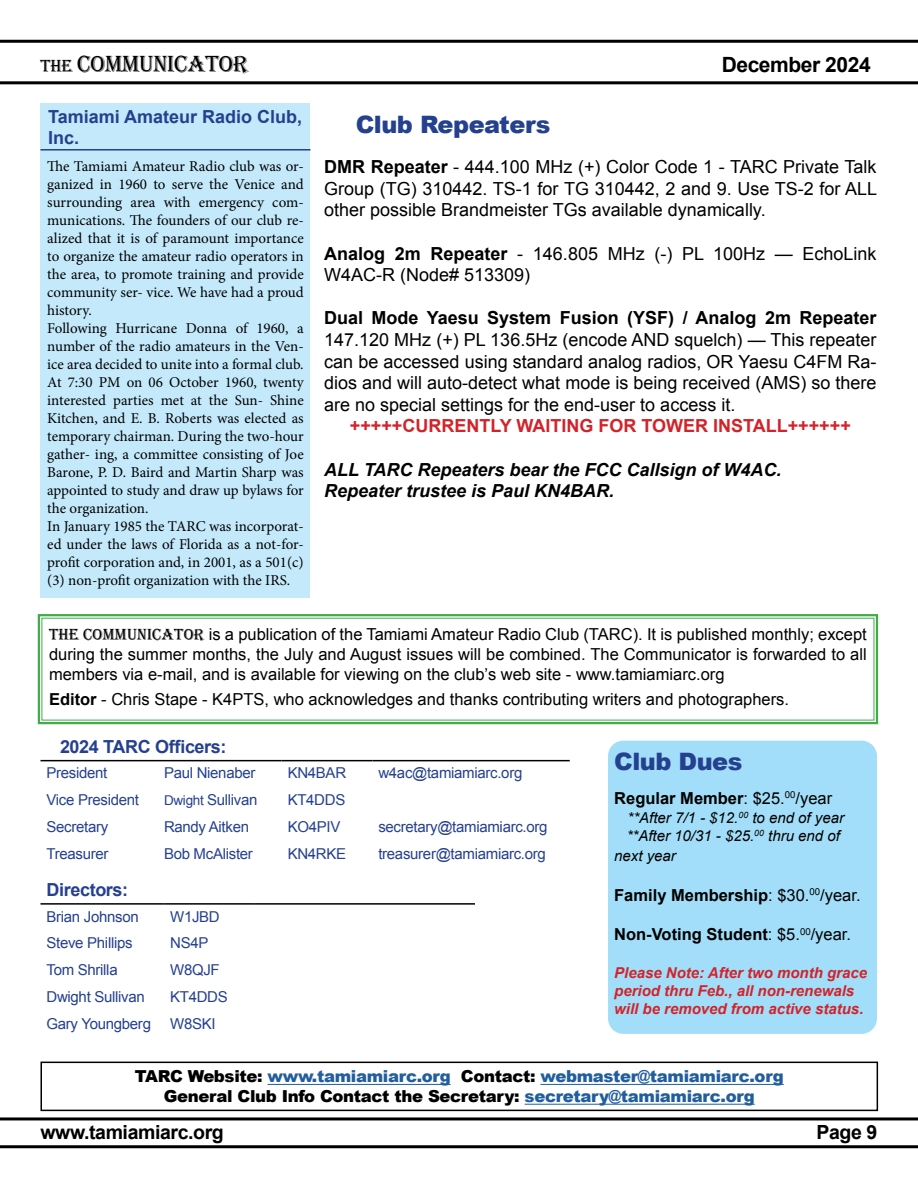
<style>
.page{position:relative;width:918px;height:1188px;background:#fff}
.page>*{position:absolute;margin:0;border:0;box-sizing:border-box;transform-origin:0 0}
.t1{font:900 24px "Arial";letter-spacing:-.02em;color:#25408f}
.t2{font:24px "Algerian";letter-spacing:-.02em;color:#000}
.t3{font:700 21px "Arial";letter-spacing:-.02em;color:#000}
.t4{font:700 19.5px "Arial";letter-spacing:-.02em;color:#000}
.t5{font:18px/21.6px "Arial";color:#000;text-align:justify}
.t6{font:italic 700 18px/21.6px "Arial";color:#000}
.t7{font:700 18px/21.6px "Arial";letter-spacing:-.01em;color:#25408f}
.t8{font:700 18px "Arial";color:#000}
.t9{font:700 18px "Arial";color:#d2232a}
.t10{font:16.5px/19.8px "Arial";color:#000;text-align:justify}
.t11{font:900 16.5px/19.8px "Arial";letter-spacing:-.02em;color:#215e9e;text-align:center}
.t12{font:700 16.5px "Arial";color:#000}
.t13{font:15px/18px "Minion Pro";color:#000}
.t14{font:15px "Arial";letter-spacing:-.02em;color:#25408f}
.t15{font:italic 700 15px/18px "Arial";color:#d2232a}
.t16{font:italic 15px/18px "Arial";color:#000}
.s1{font-size:18px}
.s2{font-weight:700}
.s3{font-family:"Algerian"}
.s4{font-size:13.5px}
.s5{font-weight:400}
.s6{color:#000}
</style>
<div class="page">
<div style="left:40px;top:103px;width:270px;height:495px;background:#c4e9fb"></div>
<hr style="left:0;top:81px;width:918px;height:3px;background:#000">
<hr style="left:0;top:40px;width:918px;height:3px;background:#000">
<hr style="left:0;top:1145px;width:918px;height:3px;background:#000">
<hr style="left:0;top:1117px;width:918px;height:3px;background:#000">
<hr style="left:40px;top:149px;width:270px;height:2px;background:#25408f">
<svg style="left:37px;top:614px;width:842px;height:111px"></svg>
<div style="left:42px;top:618px;width:832px;height:102px;border:1px solid #41ad49"></div>
<hr style="left:40px;top:760px;width:118px;height:1px;background:#000">
<hr style="left:158px;top:760px;width:124px;height:1px;background:#000">
<hr style="left:282px;top:760px;width:90px;height:1px;background:#000">
<hr style="left:372px;top:760px;width:198px;height:1px;background:#000">
<hr style="left:40px;top:903px;width:124px;height:2px;background:#000">
<hr style="left:164px;top:903px;width:91px;height:2px;background:#000">
<hr style="left:255px;top:903px;width:220px;height:2px;background:#000">
<div style="left:608px;top:741px;width:269px;height:293px;background:#a2def9;border-radius:15px"></div>
<hr style="left:268px;top:1084px;width:183px;height:1px;background:#215e9e">
<hr style="left:540px;top:1084px;width:244px;height:1px;background:#215e9e">
<hr style="left:525px;top:1104px;width:230px;height:1px;background:#215e9e">
<div style="left:40px;top:1062px;width:838px;height:49px;border:2px solid #000"></div>
<h1 class="t2" style="left:40px;top:51px;width:209px"><span class="s1">THE</span> COMMUNICATOR</h1>
<p class="t7" style="left:48px;top:106px;width:256px">Tamiami Amateur Radio Club,<br>Inc.</p>
<p class="t13" style="left:47px;top:158px;width:258px">The Tamiami Amateur Radio club was or&shy;ganized in 1960 to serve the Venice and surrounding area with emergency com&shy;munications. The founders of our club re&shy;alized that it is of paramount importance to organize the amateur radio operators in the area, to promote training and provide community ser- vice. We have had a proud history.<br>Following Hurricane Donna of 1960, a number of the radio amateurs in the Ven&shy;ice area decided to unite into a formal club.<br>At 7:30 PM on 06 October 1960, twenty interested parties met at the Sun- Shine Kitchen, and E. B. Roberts was elected as temporary chairman. During the two-hour gather- ing, a committee consisting of Joe Barone, P. D. Baird and Martin Sharp was appointed to study and draw up bylaws for the organization.<br>In January 1985 the TARC was incorporat&shy;ed under the laws of Florida as a not-for&shy;profit corporation and, in 2001, as a 501(c) (3) non-profit organization with the IRS.</p>
<h2 class="t3" style="left:722px;top:51px;width:151px">December 2024</h2>
<h1 class="t1" style="left:356px;top:107px;width:196px">Club Repeaters</h1>
<p class="t5" style="left:324px;top:156px;width:555px"><span class="s2">DMR Repeater</span> - 444.100 MHz (+) Color Code 1 - TARC Private Talk Group (TG) 310442. TS-1 for TG 310442, 2 and 9. Use TS-2 for ALL other possible Brandmeister TGs available dynamically.</p>
<p class="t5" style="left:324px;top:243px;width:554px"><span class="s2">Analog 2m Repeater</span> - 146.805 MHz (-) PL 100Hz — EchoLink<br>W4AC-R (Node# 513309)</p>
<p class="t8" style="left:324px;top:306px;width:554px">Dual Mode Yaesu System Fusion (YSF) / Analog 2m Repeater</p>
<p class="t5" style="left:324px;top:329px;width:554px">147.120 MHz (+) PL 136.5Hz (encode AND squelch) — This repeater can be accessed using standard analog radios, OR Yaesu C4FM Ra&shy;dios and will auto-detect what mode is being received (AMS) so there are no special settings for the end-user to access it.</p>
<p class="t9" style="left:350px;top:414px;width:502px">+++++CURRENTLY WAITING FOR TOWER INSTALL++++++</p>
<p class="t6" style="left:324px;top:459px;width:459px">ALL TARC Repeaters bear the FCC Callsign of W4AC.<br>Repeater trustee is Paul KN4BAR.</p>
<p class="t10" style="left:49px;top:624px;width:819px"><span class="s3">THE COMMUNICATOR</span> is a publication of the Tamiami Amateur Radio Club (TARC). It is published monthly; except during the summer months, the July and August issues will be combined. The Communicator is forwarded to all members via e-mail, and is available for viewing on the club’s web site - www.tamiamiarc.org</p>
<p class="t10" style="left:49px;top:689px;width:742px"><span class="s2">Editor</span> - Chris Stape - K4PTS, who acknowledges and thanks contributing writers and photographers.</p>
<p class="t7" style="left:60px;top:736px;width:168px">2024 TARC Officers:</p>
<p class="t14" style="left:46px;top:763px;width:62px">President</p>
<p class="t14" style="left:164px;top:763px;width:93px">Paul Nienaber</p>
<p class="t14" style="left:288px;top:763px;width:60px">KN4BAR</p>
<p class="t14" style="left:378px;top:763px;width:146px">w4ac@tamiamiarc.org</p>
<p class="t14" style="left:47px;top:790px;width:94px">Vice President</p>
<p class="t14" style="left:164px;top:790px;width:95px"><span class="s4">Dwight</span> Sullivan</p>
<p class="t14" style="left:288px;top:790px;width:59px">KT4DDS</p>
<p class="t14" style="left:47px;top:817px;width:63px">Secretary</p>
<p class="t14" style="left:164px;top:817px;width:87px">Randy Aitken</p>
<p class="t14" style="left:288px;top:817px;width:54px">KO4PIV</p>
<p class="t14" style="left:378px;top:817px;width:171px">secretary@tamiamiarc.org</p>
<p class="t14" style="left:47px;top:844px;width:64px">Treasurer</p>
<p class="t14" style="left:164px;top:844px;width:90px">Bob McAlister</p>
<p class="t14" style="left:288px;top:844px;width:60px">KN4RKE</p>
<p class="t14" style="left:378px;top:844px;width:169px">treasurer@tamiamiarc.org</p>
<p class="t7" style="left:46px;top:880px;width:83px">Directors:</p>
<p class="t14" style="left:46px;top:906px;width:94px">Brian Johnson</p>
<p class="t14" style="left:170px;top:906px;width:51px">W1JBD</p>
<p class="t14" style="left:46px;top:933px;width:88px">Steve Phillips</p>
<p class="t14" style="left:170px;top:933px;width:40px">NS4P</p>
<p class="t14" style="left:46px;top:960px;width:73px">Tom Shrilla</p>
<p class="t14" style="left:170px;top:960px;width:51px">W8QJF</p>
<p class="t14" style="left:46px;top:987px;width:100px">Dwight Sullivan</p>
<p class="t14" style="left:170px;top:987px;width:59px">KT4DDS</p>
<p class="t14" style="left:46px;top:1014px;width:106px">Gary Youngberg</p>
<p class="t14" style="left:170px;top:1014px;width:47px">W8SKI</p>
<h1 class="t1" style="left:614px;top:744px;width:130px">Club Dues</h1>
<p class="t12" style="left:614px;top:787px;width:219px">Regular Member<span class="s5">: $25.</span><sup>00</sup><span class="s5">/year</span></p>
<p class="t16" style="left:627px;top:809px;width:219px">**After 7/1 - $12.<sup>00</sup> to end of year **After 10/31 - $25.<sup>00</sup> thru end of</p>
<p class="t16" style="left:614px;top:847px;width:63px">next year</p>
<p class="t12" style="left:614px;top:884px;width:248px">Family Membership<span class="s5">: $30.</span><sup>00</sup><span class="s5">/year.</span></p>
<p class="t12" style="left:614px;top:924px;width:238px">Non-Voting Student<span class="s5">: $5.</span><sup>00</sup><span class="s5">/year.</span></p>
<p class="t15" style="left:614px;top:965px;width:254px">Please Note: After two month grace period thru Feb., all non-renewals will be removed from active status.</p>
<p class="t11" style="left:135px;top:1066px;width:650px"><span class="s6">TARC Website:</span> www.tamiamiarc.org <span class="s6">Contact:</span> webmaster@tamiamiarc.org<br><span class="s6">General Club Info Contact the Secretary:</span> secretary@tamiamiarc.org</p>
<h3 class="t4" style="left:40px;top:1120px;width:185px">www.tamiamiarc.org</h3>
<h3 class="t4" style="left:817px;top:1120px;width:62px">Page 9</h3>
</div>
